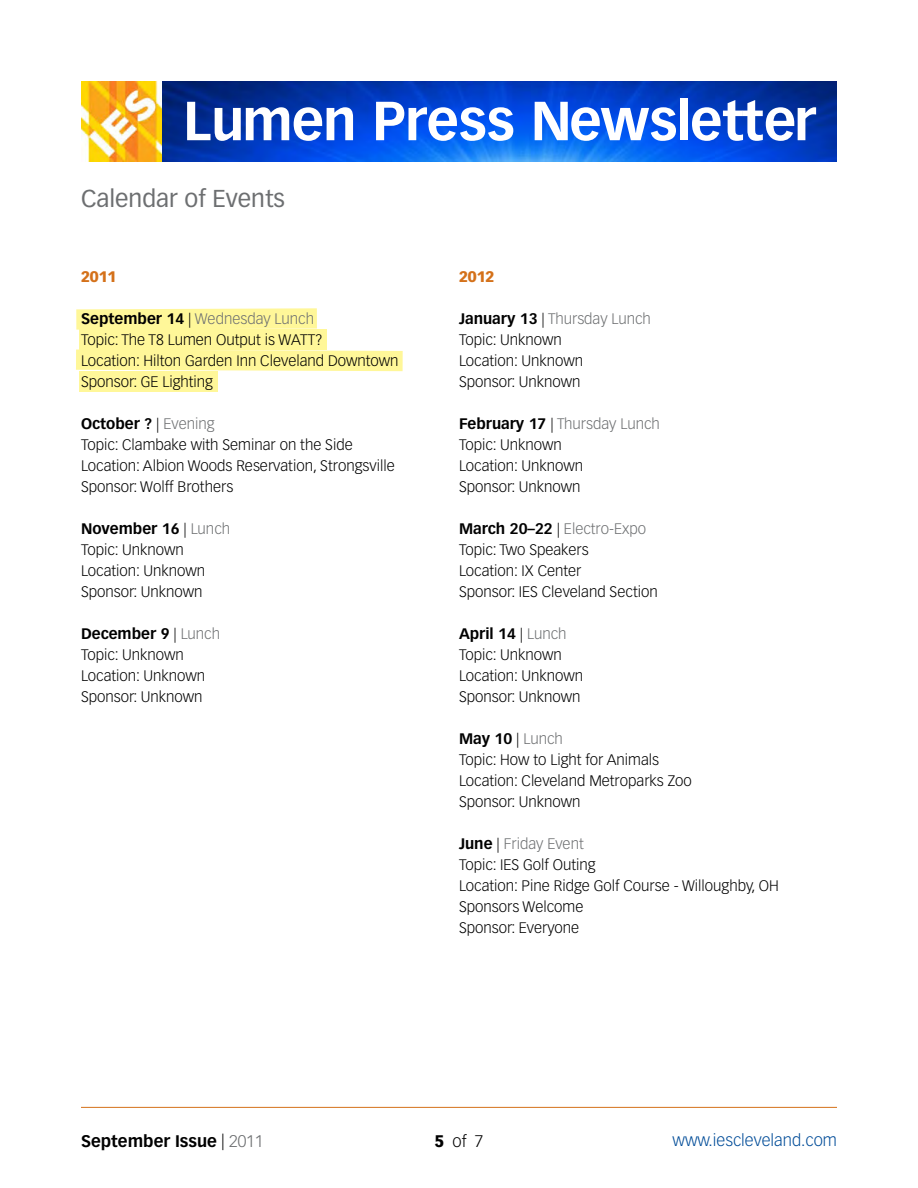
<style>
.page{position:relative;width:918px;height:1188px;background:#fff}
.page>*{position:absolute;margin:0;border:0;box-sizing:border-box;transform-origin:0 0}
.t1{font:700 54px "Vectora LH";letter-spacing:-.02em;color:#fff}
.t2{font:24px "Vectora LH";color:#6d6f71}
.t3{font:300 16.5px "Vectora LH";color:#004c98}
.t4{font:700 16.5px "Vectora LH";color:#000}
.t5{font:300 16.5px "Vectora LH";color:#000}
.t6{font:300 15px/21px "Vectora LH";color:#000}
.t7{font:900 15px "Vectora LH";color:#d4711a}
.s1{font-weight:700}
.s2{color:#6d6f71}
.s3{font-weight:300}
.s4{font-weight:300;color:#6d6f71}
.s5{font-weight:900}
</style>
<div class="page">
<svg style="left:76px;top:308px;width:241px;height:22px;background:#fff79d"></svg>
<div style="left:79px;top:330px;width:247px;height:20px;background:#fff799"></div>
<div style="left:79px;top:371px;width:139px;height:21px;background:#fff799"></div>
<svg style="left:76px;top:350px;width:327px;height:21px;background:#fff79d"></svg>
<hr style="left:81px;top:1107px;width:756px;height:1px;background:#d4711a">
<img style="left:81px;top:81px;width:756px;height:81px">
<h1 class="t1" style="left:183px;top:88px;width:634px">Lumen Press Newsletter</h1>
<h2 class="t2" style="left:81px;top:184px;width:206px">Calendar of Events</h2>
<p class="t7" style="left:81px;top:267px;width:37px">2011</p>
<p class="t6" style="left:81px;top:308px;width:319px"><span class="s1">September 14</span> | <span class="s2">Wednesday Lunch<br></span>Topic: The T8 Lumen Output is WATT?<br>Location: Hilton Garden Inn Cleveland Downtown Sponsor: GE Lighting</p>
<p class="t6" style="left:81px;top:413px;width:315px"><span class="s1">October ?</span> | <span class="s2">Evening<br></span>Topic: Clambake with Seminar on the Side Location: Albion Woods Reservation, Strongsville Sponsor: Wolff Brothers</p>
<p class="t6" style="left:81px;top:518px;width:151px"><span class="s1">November 16</span> | <span class="s2">Lunch<br></span>Topic: Unknown<br>Location: Unknown<br>Sponsor: Unknown</p>
<p class="t6" style="left:81px;top:623px;width:141px"><span class="s1">December 9</span> | <span class="s2">Lunch<br></span>Topic: Unknown<br>Location: Unknown<br>Sponsor: Unknown</p>
<p class="t7" style="left:459px;top:267px;width:37px">2012</p>
<p class="t6" style="left:459px;top:308px;width:193px"><span class="s1">January 13</span> | <span class="s2">Thursday Lunch<br></span>Topic: Unknown<br>Location: Unknown<br>Sponsor: Unknown</p>
<p class="t6" style="left:459px;top:413px;width:202px"><span class="s1">February 17</span> | <span class="s2">Thursday Lunch<br></span>Topic: Unknown<br>Location: Unknown<br>Sponsor: Unknown</p>
<p class="t6" style="left:459px;top:518px;width:200px"><span class="s1">March 20–22</span> | <span class="s2">Electro-Expo<br></span>Topic: Two Speakers<br>Location: IX Center<br>Sponsor: IES Cleveland Section</p>
<p class="t6" style="left:459px;top:623px;width:126px"><span class="s1">April 14</span> | <span class="s2">Lunch<br></span>Topic: Unknown<br>Location: Unknown<br>Sponsor: Unknown</p>
<p class="t6" style="left:459px;top:728px;width:234px"><span class="s1">May 10</span> | <span class="s2">Lunch<br></span>Topic: How to Light for Animals<br>Location: Cleveland Metroparks Zoo<br>Sponsor: Unknown</p>
<p class="t6" style="left:459px;top:833px;width:321px"><span class="s1">June</span> | <span class="s2">Friday Event<br></span>Topic: IES Golf Outing<br>Location: Pine Ridge Golf Course - Willoughby, OH<br>Sponsors Welcome<br>Sponsor: Everyone</p>
<p class="t4" style="left:81px;top:1131px;width:184px">September Issue <span class="s3">|</span> <span class="s4">2011</span></p>
<p class="t5" style="left:435px;top:1132px;width:50px"><span class="s5">5</span>of7</p>
<p class="t3" style="left:673px;top:1131px;width:166px">www.iescleveland.com</p>
</div>
